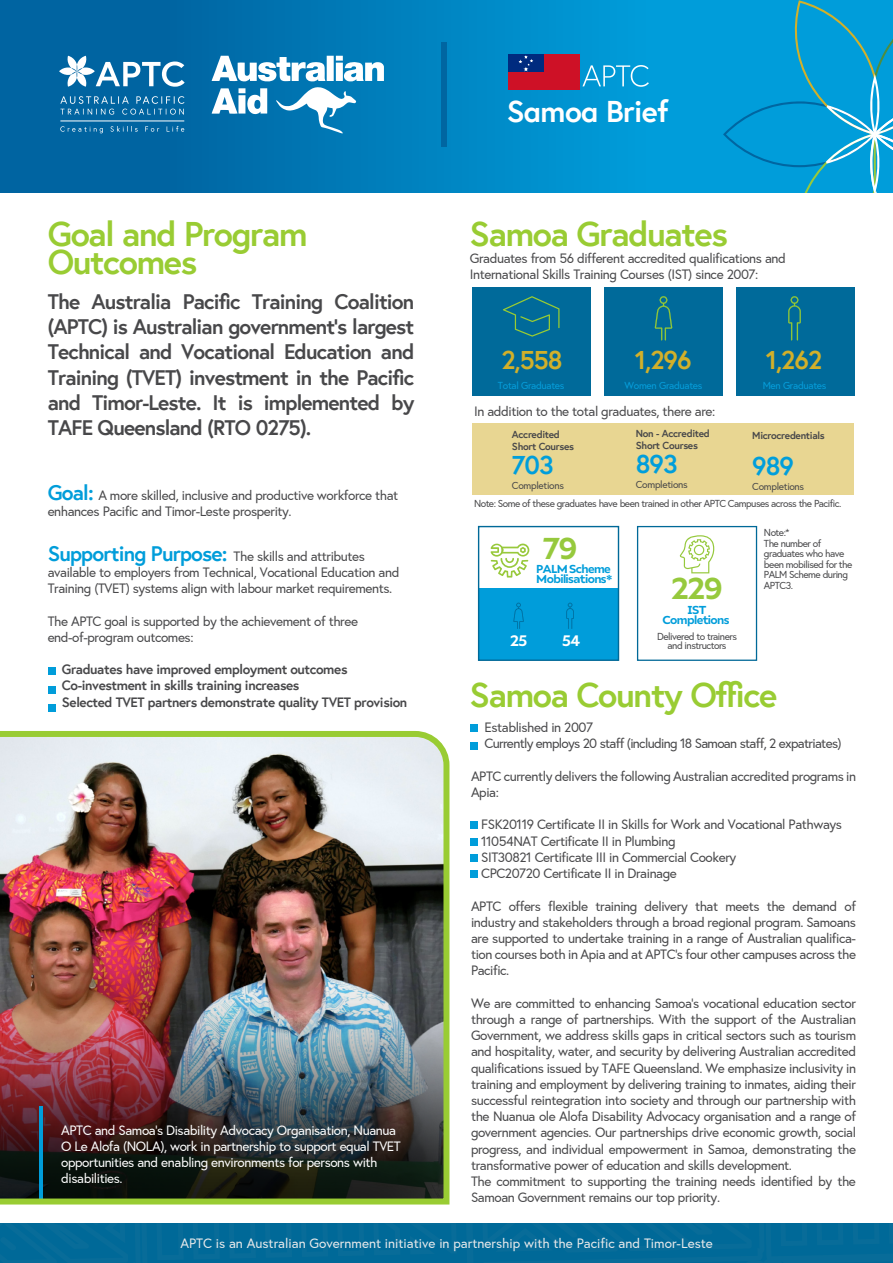
<style>
.page{position:relative;width:893px;height:1263px;background:#fff}
.page>*{position:absolute;margin:0;border:0;box-sizing:border-box;transform-origin:0 0}
.t1{font:700 34.2px/28.5px "Europa";letter-spacing:-.04em;color:#9c3}
.t2{font:700 30.15px "Ariana Pro";color:#96c93d}
.t3{font:700 30px "Europa";letter-spacing:-.02em;color:#fff}
.t4{font:700 25.65px "Europa";letter-spacing:-.04em;color:#d2b02a}
.t5{font:700 25.65px "Europa";letter-spacing:-.04em;color:#009edb}
.t6{font:700 21px/25.2px "Europa";letter-spacing:-.04em;color:#48484a;text-align:justify}
.t7{font:700 15.15px "Ariana Pro";color:#fff}
.t8{font:13.5px/16.2px "Europa";letter-spacing:-.03em;color:#48484a}
.t9{font:13.5px/16.2px "Europa";letter-spacing:-.03em;color:#fff}
.t10{font:700 13.5px/16.2px "Europa";letter-spacing:-.03em;color:#48484a}
.t11{font:13.5px "Europa";color:#e9eaeb}
.t12{font:13.5px/16.2px "Europa";letter-spacing:-.05em;color:#48484a}
.t13{font:700 11.55px/10.6px "Ariana Pro";letter-spacing:-.05em;color:#009dda}
.t14{font:10.05px/10.5px "Europa";letter-spacing:-.05em;color:#48484a;text-align:center}
.t15{font:700 10.05px/12.1px "Europa";letter-spacing:-.03em;color:#48484a}
.t16{font:10.05px "Europa";letter-spacing:-.03em;color:#069edb}
.t17{font:10.05px "Europa";letter-spacing:-.03em;color:#48484a}
.s1{font-weight:700;font-size:21px;color:#009dda}
</style>
<div class="page">
<svg style="left:0;top:0;width:723px;height:193px;background:#007ebb"></svg>
<div style="left:0;top:1223px;width:893px;height:40px;background:#006998"></div>
<svg style="left:723px;top:0;width:170px;height:193px;background:#0da0d6"></svg>
<svg style="left:60px;top:96px;width:124px;height:19px;background:#257aae"></svg>
<hr style="left:60px;top:121px;width:124px;height:1px;background:#fff">
<svg style="left:60px;top:126px;width:124px;height:7px"></svg>
<svg style="left:59px;top:56px;width:126px;height:31px"></svg>
<svg style="left:212px;top:56px;width:172px;height:77px"></svg>
<svg style="left:582px;top:65px;width:67px;height:22px"></svg>
<div style="left:441px;top:43px;width:6px;height:104px;background:#0066a1"></div>
<div style="left:472px;top:288px;width:119px;height:108px;background:#006a9a"></div>
<svg style="left:503px;top:296px;width:56px;height:41px"></svg>
<div style="left:736px;top:288px;width:118px;height:108px;background:#006a9a"></div>
<svg style="left:788px;top:296px;width:13px;height:44px"></svg>
<div style="left:604px;top:288px;width:119px;height:108px;background:#006a9a"></div>
<svg style="left:655px;top:296px;width:17px;height:44px"></svg>
<div style="left:473px;top:424px;width:381px;height:71px;background:#e8d692"></div>
<div style="left:48px;top:667px;width:7px;height:8px;background:#009dda"></div>
<div style="left:48px;top:686px;width:7px;height:8px;background:#009dda"></div>
<div style="left:48px;top:704px;width:7px;height:7px;background:#009dda"></div>
<div style="left:470px;top:724px;width:8px;height:8px;background:#009dda"></div>
<div style="left:470px;top:742px;width:8px;height:8px;background:#009dda"></div>
<div style="left:508px;top:54px;width:71px;height:36px;background:#ce1126"></div>
<div style="left:508px;top:54px;width:36px;height:18px;background:#002b7f"></div>
<svg style="left:518px;top:55px;width:15px;height:16px"></svg>
<div style="left:470px;top:821px;width:8px;height:8px;background:#009dda"></div>
<div style="left:470px;top:838px;width:8px;height:7px;background:#009dda"></div>
<div style="left:470px;top:854px;width:8px;height:8px;background:#009dda"></div>
<div style="left:470px;top:870px;width:8px;height:8px;background:#009dda"></div>
<img style="left:0;top:731px;width:450px;height:474px">
<div style="left:479px;top:588px;width:139px;height:72px;background:#009dda"></div>
<svg style="left:566px;top:603px;width:8px;height:26px"></svg>
<svg style="left:513px;top:603px;width:11px;height:26px"></svg>
<div style="left:478px;top:526px;width:141px;height:135px;border:1px solid #006998"></div>
<svg style="left:491px;top:544px;width:38px;height:33px"></svg>
<div style="left:637px;top:526px;width:120px;height:135px;border:1px solid #006998"></div>
<svg style="left:680px;top:535px;width:34px;height:38px"></svg>
<h3 class="t3" style="left:507px;top:91px;width:163px">Samoa Brief</h3>
<h1 class="t1" style="left:48px;top:218px;width:261px">Goal and Program<br>Outcomes</h1>
<h1 class="t1" style="left:470px;top:218px;width:260px">Samoa Graduates</h1>
<p class="t8" style="left:470px;top:250px;width:318px">Graduates from 56 different accredited qualifications and<br>International Skills Training Courses (IST) since 2007:</p>
<h3 class="t6" style="left:48px;top:288px;width:368px">The Australia Pacific Training Coalition (APTC) is Australian government’s largest Technical and Vocational Education and Training (TVET) investment in the Pacific and Timor-Leste. It is implemented by TAFE Queensland (RTO 0275).</h3>
<p class="t8" style="left:48px;top:487px;width:352px"><span class="s1">Goal:</span> A more skilled, inclusive and productive workforce that enhances Pacific and Timor-Leste prosperity.</p>
<p class="t8" style="left:48px;top:548px;width:353px"><span class="s1">Supporting Purpose:</span> The skills and attributes available to employers from Technical, Vocational Education and<br>Training (TVET) systems align with labour market requirements.</p>
<p class="t8" style="left:48px;top:613px;width:312px">The APTC goal is supported by the achievement of three end-of-program outcomes:</p>
<p class="t10" style="left:62px;top:661px;width:347px">Graduates have improved employment outcomes<br>Co-investment in skills training increases<br>Selected TVET partners demonstrate quality TVET provision</p>
<p class="t9" style="left:61px;top:1122px;width:341px">APTC and Samoa’s Disability Advocacy Organisation, Nuanua O Le Alofa (NOLA), work in partnership to support equal TVET opportunities and enabling environments for persons with disabilities.</p>
<h3 class="t4" style="left:501px;top:342px;width:63px">2,558</h3>
<p class="t16" style="left:498px;top:379px;width:68px">Total Graduates</p>
<h3 class="t4" style="left:635px;top:342px;width:58px">1,296</h3>
<p class="t16" style="left:625px;top:379px;width:79px">Women Graduates</p>
<p class="t8" style="left:474px;top:403px;width:243px">In addition to the total graduates, there are:</p>
<p class="t15" style="left:512px;top:428px;width:64px">Accredited<br>Short Courses</p>
<h3 class="t5" style="left:512px;top:447px;width:43px">703</h3>
<p class="t17" style="left:512px;top:479px;width:53px">Completions</p>
<p class="t15" style="left:636px;top:427px;width:75px">Non - Accredited<br>Short Courses</p>
<h3 class="t5" style="left:636px;top:446px;width:43px">893</h3>
<p class="t17" style="left:636px;top:478px;width:53px">Completions</p>
<h3 class="t4" style="left:766px;top:342px;width:58px">1,262</h3>
<p class="t16" style="left:763px;top:379px;width:65px">Men Graduates</p>
<p class="t15" style="left:752px;top:429px;width:74px">Microcredentials</p>
<h3 class="t5" style="left:752px;top:448px;width:43px">989</h3>
<p class="t17" style="left:752px;top:480px;width:53px">Completions</p>
<p class="t14" style="left:474px;top:498px;width:369px">Note: Some of these graduates have been trained in other APTC Campuses across the Pacific.</p>
<h2 class="t2" style="left:543px;top:526px;width:37px">79</h2>
<p class="t13" style="left:536px;top:562px;width:78px">PALM Scheme<br>Mobilisations*</p>
<p class="t7" style="left:510px;top:629px;width:19px">25</p>
<p class="t7" style="left:562px;top:629px;width:20px">54</p>
<h2 class="t2" style="left:671px;top:566px;width:53px">229</h2>
<p class="t14" style="left:657px;top:632px;width:81px;line-height:9px">Delivered to trainers and instructors</p>
<p class="t13" style="left:662px;top:603px;width:69px;text-align:center">IST<br>Completions</p>
<p class="t14" style="left:764px;top:527px;width:90px;text-align:left">Note:*<br>The number of graduates who have been mobilised for the<br>PALM Scheme during<br>APTC3.</p>
<h1 class="t1" style="left:470px;top:680px;width:309px">Samoa County Office</h1>
<p class="t12" style="left:484px;top:719px;width:359px">Established in 2007<br>Currently employs 20 staff (including 18 Samoan staff, 2 expatriates)</p>
<p class="t8" style="left:471px;top:768px;width:387px">APTC currently delivers the following Australian accredited programs in<br>Apia:</p>
<p class="t8" style="left:481px;top:817px;width:362px">FSK20119 Certificate II in Skills for Work and Vocational Pathways 11054NAT Certificate II in Plumbing<br>SIT30821 Certificate III in Commercial Cookery<br>CPC20720 Certificate II in Drainage</p>
<p class="t8" style="left:471px;top:898px;width:387px;text-align:justify">APTC offers flexible training delivery that meets the demand of industry and stakeholders through a broad regional program. Samoans are supported to undertake training in a range of Australian qualifica&shy;tion courses both in Apia and at APTC’s four other campuses across the Pacific.</p>
<p class="t8" style="left:471px;top:995px;width:387px">We are committed to enhancing Samoa’s vocational education sector through a range of partnerships. With the support of the Australian Government, we address skills gaps in critical sectors such as tourism and hospitality, water, and security by delivering Australian accredited qualifications issued by TAFE Queensland. We emphasize inclusivity in training and employment by delivering training to inmates, aiding their successful reintegration into society and through our partnership with the Nuanua ole Alofa Disability Advocacy organisation and a range of government agencies. Our partnerships drive economic growth, social progress, and individual empowerment in Samoa, demonstrating the transformative power of education and skills development.<br>The commitment to supporting the training needs identified by the Samoan Government remains our top priority.</p>
<p class="t11" style="left:180px;top:1235px;width:534px">APTC is an Australian Government initiative in partnership with the Pacific and Timor-Leste</p>
</div>
